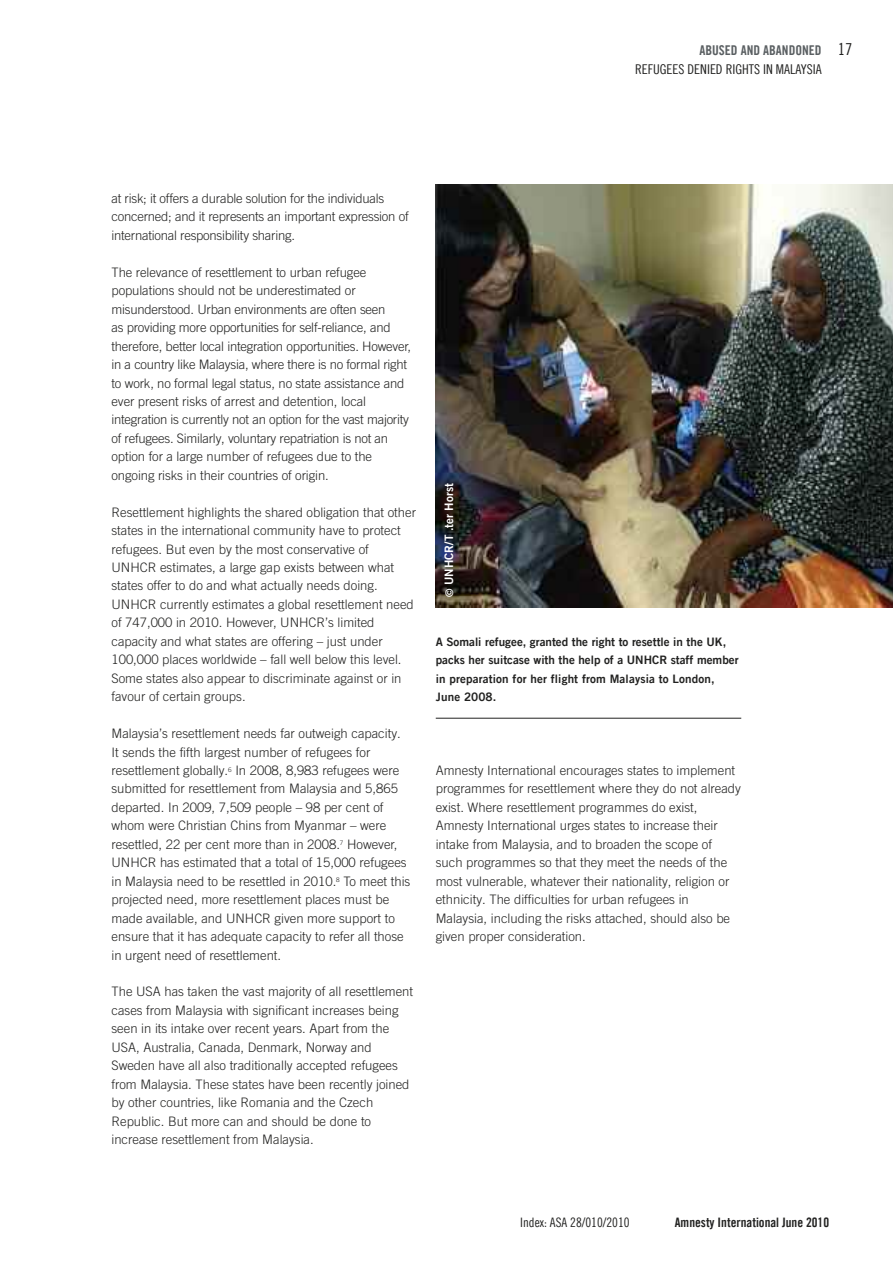
<style>
.page{position:relative;width:893px;height:1263px;background:#fff}
.page>*{position:absolute;margin:0;border:0;box-sizing:border-box;transform-origin:0 0}
.t1{font:16.5px "Amnesty Trade Gothic Cn 18";color:#222221}
.t2{font:13.5px "Amnesty Trade Gothic Cn 18";color:#222221}
.t3{font:13.5px "Amnesty Trade Gothic Bd Cn 20";color:#5a5f62}
.t4{font:300 13.05px/18.5px "Amnesty Trade Gothic";color:#222221}
.t5{font:13.05px "Amnesty Trade Gothic Bd Cn 20";color:#222221}
.t6{font:13.05px "Amnesty Trade Gothic Cn 18";color:#222221}
.t7{font:11.7px/18.5px "Amnesty Trade Gothic Bd 2";color:#222221}
.t8{font:11.7px "Amnesty Trade Gothic Bd 2";color:#fff}
.s1{font-size:10.5px}
</style>
<div class="page">
<img style="left:436px;top:185px;width:457px;height:422px">
<hr style="left:436px;top:718px;width:305px;height:1px;background:#222221">
<p class="t3" style="left:699px;top:42px;width:124px">abused and abandoned</p>
<p class="t2" style="left:635px;top:61px;width:188px">REFUGEES DENIED RIGHTS IN MALAYSIA</p>
<p class="t1" style="left:838px;top:39px;width:16px">17</p>
<p class="t4" style="left:111px;top:189px;width:299px">at risk; it offers a durable solution for the individuals concerned; and it represents an important expression of international responsibility sharing.</p>
<p class="t4" style="left:111px;top:263px;width:301px">The relevance of resettlement to urban refugee populations should not be underestimated or misunderstood. Urban environments are often seen<br>as providing more opportunities for self-reliance, and therefore, better local integration opportunities. However, in a country like Malaysia, where there is no formal right to work, no formal legal status, no state assistance and ever present risks of arrest and detention, local integration is currently not an option for the vast majority of refugees. Similarly, voluntary repatriation is not an option for a large number of refugees due to the ongoing risks in their countries of origin.</p>
<p class="t4" style="left:111px;top:502px;width:306px">Resettlement highlights the shared obligation that other states in the international community have to protect refugees. But even by the most conservative of UNHCR estimates, a large gap exists between what states offer to do and what actually needs doing.<br>UNHCR currently estimates a global resettlement need of 747,000 in 2010. However, UNHCR’s limited capacity and what states are offering – just under 100,000 places worldwide – fall well below this level.<br>Some states also appear to discriminate against or in favour of certain groups.</p>
<p class="t4" style="left:111px;top:724px;width:300px">Malaysia’s resettlement needs far outweigh capacity.<br>It sends the fifth largest number of refugees for resettlement globally.<sup>6</sup> In 2008, 8,983 refugees were submitted for resettlement from Malaysia and 5,865 departed. In 2009, 7,509 people – 98 per cent of whom were Christian Chins from Myanmar – were resettled, 22 per cent more than in 2008.<sup>7</sup> However, UNHCR has estimated that a total of 15,000 refugees in Malaysia need to be resettled in 2010.<sup>8</sup> To meet this projected need, more resettlement places must be made available, and UNHCR given more support to ensure that it has adequate capacity to refer all those in urgent need of resettlement.</p>
<p class="t4" style="left:111px;top:982px;width:303px">The USA has taken the vast majority of all resettlement cases from Malaysia with significant increases being seen in its intake over recent years. Apart from the USA, Australia, Canada, Denmark, Norway and Sweden have all also traditionally accepted refugees from Malaysia. These states have been recently joined by other countries, like Romania and the Czech Republic. But more can and should be done to increase resettlement from Malaysia.</p>
<p class="t8" style="left:442px;top:597px;width:115px;rotate:-90deg"><span class="s1">©</span> UNHCR/T .ter Horst</p>
<p class="t7" style="left:436px;top:632px;width:304px">A Somali refugee, granted the right to resettle in the UK, packs her suitcase with the help of a UNHCR staff member in preparation for her flight from Malaysia to London, June 2008.</p>
<p class="t4" style="left:436px;top:761px;width:307px">Amnesty International encourages states to implement programmes for resettlement where they do not already exist. Where resettlement programmes do exist, Amnesty International urges states to increase their intake from Malaysia, and to broaden the scope of such programmes so that they meet the needs of the most vulnerable, whatever their nationality, religion or ethnicity. The difficulties for urban refugees in Malaysia, including the risks attached, should also be given proper consideration.</p>
<p class="t6" style="left:520px;top:1214px;width:111px">INDEX: ASA 28/010/2010</p>
<p class="t5" style="left:675px;top:1214px;width:156px">amnesty International June 2010</p>
</div>
